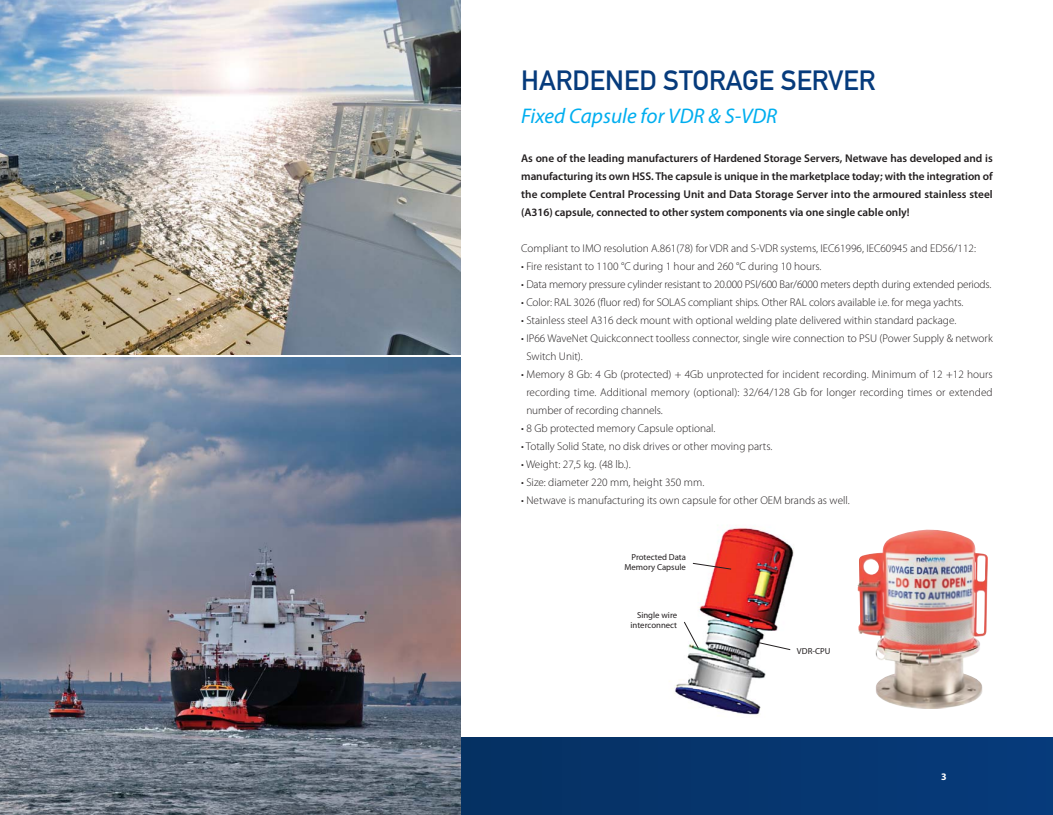
<style>
.page{position:relative;width:1053px;height:815px;background:#fff}
.page>*{position:absolute;margin:0;border:0;box-sizing:border-box;transform-origin:0 0}
.t1{font:27.5px "DIN Mittelschrift Alternate";color:#063b7c}
.t2{font:italic 21.25px "Myriad Pro";color:#00aeef}
.t3{font:300 11.25px/18px "Myriad Pro";color:#231f20}
.t4{font:600 11.25px/18px "Myriad Pro";letter-spacing:-.005em;color:#231f20;text-align:justify}
.t5{font:700 10px "Myriad Pro";color:#fff}
.t6{font:8.75px/10px "Myriad Pro";color:#231f20;text-align:right}
</style>
<div class="page">
<div style="left:0;top:737px;width:1052px;height:78px;background:#06366e"></div>
<img style="left:0;top:0;width:461px;height:354px">
<img style="left:0;top:358px;width:461px;height:457px">
<img style="left:857px;top:529px;width:130px;height:180px">
<img style="left:671px;top:527px;width:123px;height:189px">
<svg style="left:692px;top:563px;width:39px;height:6px"></svg>
<svg style="left:683px;top:622px;width:15px;height:27px"></svg>
<svg style="left:758px;top:642px;width:32px;height:8px"></svg>
<h1 class="t1" style="left:521px;top:71px;width:356px">HARDENED STORAGE SERVER</h1>
<h2 class="t2" style="left:521px;top:108px;width:258px">Fixed Capsule for VDR &amp; S-VDR</h2>
<p class="t4" style="left:521px;top:150px;width:473px">As one of the leading manufacturers of Hardened Storage Servers, Netwave has developed and is manufacturing its own HSS. The capsule is unique in the marketplace today; with the integration of the complete Central Processing Unit and Data Storage Server into the armoured stainless steel (A316) capsule, connected to other system components via one single cable only!</p>
<p class="t3" style="left:521px;top:240px;width:456px">Compliant to IMO resolution A.861(78) for VDR and S-VDR systems, IEC61996, IEC60945 and ED56/112:</p>
<p class="t3" style="left:521px;top:258px;width:302px">• Fire resistant to 1100 °C during 1 hour and 260 °C during 10 hours.</p>
<p class="t3" style="left:521px;top:276px;width:471px">• Data memory pressure cylinder resistant to 20.000 PSI/600 Bar/6000 meters depth during extended periods.</p>
<p class="t3" style="left:521px;top:294px;width:444px">• Color: RAL 3026 (fluor red) for SOLAS compliant ships. Other RAL colors available i.e. for mega yachts.</p>
<p class="t3" style="left:521px;top:312px;width:436px">• Stainless steel A316 deck mount with optional welding plate delivered within standard package.</p>
<p class="t3" style="left:526px;top:330px;width:468px;text-indent:-5px">• IP66 WaveNet Quickconnect toolless connector, single wire connection to PSU (Power Supply &amp; network<br>Switch Unit).</p>
<p class="t3" style="left:526px;top:366px;width:468px;text-align:justify;text-indent:-5px">• Memory 8 Gb: 4 Gb (protected) + 4Gb unprotected for incident recording. Minimum of 12 +12 hours recording time. Additional memory (optional): 32/64/128 Gb for longer recording times or extended number of recording channels.</p>
<p class="t3" style="left:521px;top:420px;width:196px">• 8 Gb protected memory Capsule optional.</p>
<p class="t3" style="left:521px;top:438px;width:253px">• Totally Solid State, no disk drives or other moving parts.</p>
<p class="t3" style="left:521px;top:456px;width:111px">• Weight: 27,5 kg. (48 lb.).</p>
<p class="t3" style="left:521px;top:474px;width:185px">• Size: diameter 220 mm, height 350 mm.</p>
<p class="t3" style="left:521px;top:492px;width:330px">• Netwave is manufacturing its own capsule for other OEM brands as well.</p>
<p class="t6" style="left:624px;top:553px;width:63px">Protected Data<br>Memory Capsule</p>
<p class="t6" style="left:630px;top:611px;width:48px">Single wire interconnect</p>
<p class="t6" style="left:796px;top:647px;width:35px">VDR-CPU</p>
<p class="t5" style="left:941px;top:770px;width:7px">3</p>
</div>
